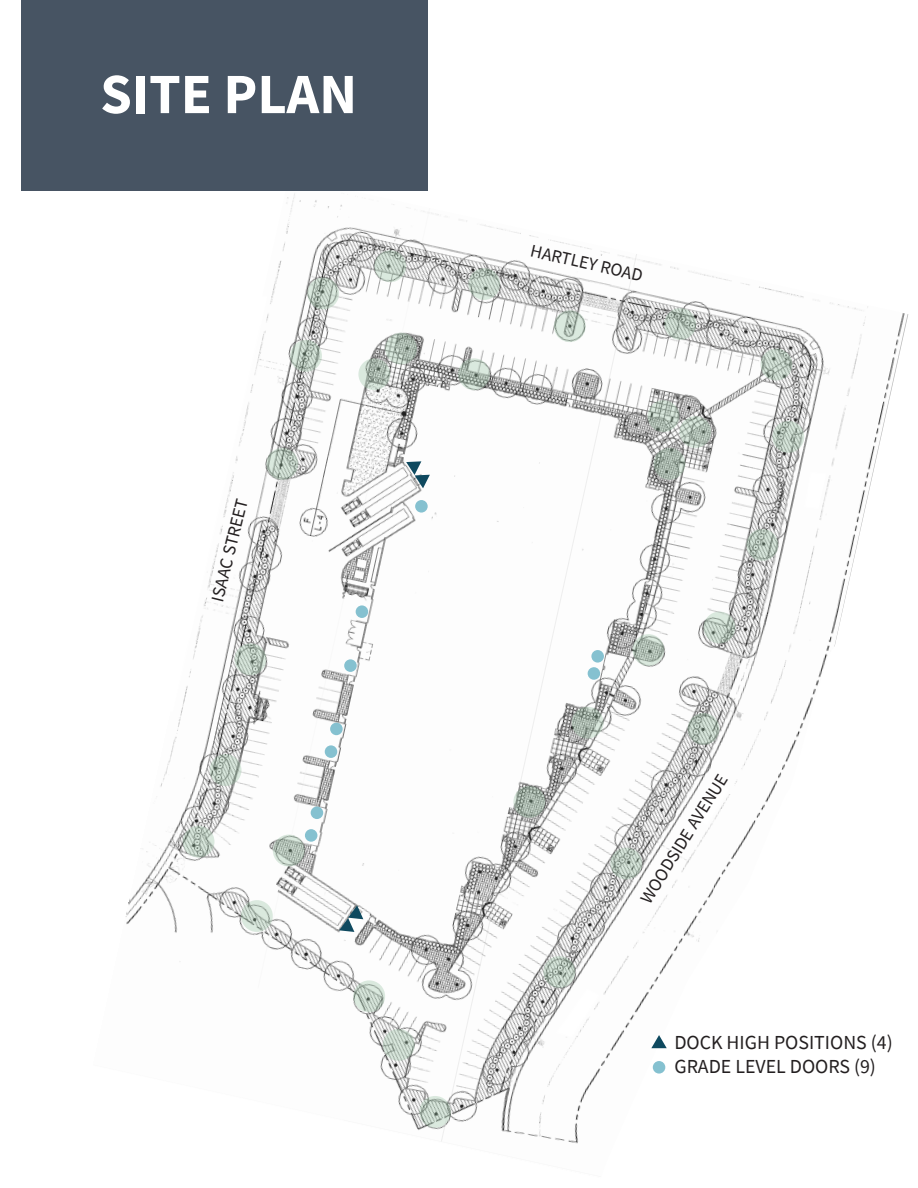
<style>
.page{position:relative;width:918px;height:1188px;background:#fff}
.page>*{position:absolute;margin:0;border:0;box-sizing:border-box;transform-origin:0 0}
.t1{font:700 57px "Source Sans Pro";color:#fff}
.t2{font:19.8px "Source Sans Pro";color:#231f20}
.t3{font:18px "Source Sans Pro";color:#231f20}
</style>
<div class="page">
<img style="left:125px;top:193px;width:783px;height:951px">
<svg style="left:581px;top:630px;width:327px;height:514px"></svg>
<svg style="left:266px;top:448px;width:32px;height:32px"></svg>
<svg style="left:234px;top:643px;width:32px;height:32px"></svg>
<svg style="left:210px;top:754px;width:32px;height:32px"></svg>
<svg style="left:183px;top:826px;width:32px;height:32px"></svg>
<svg style="left:241px;top:900px;width:32px;height:32px"></svg>
<svg style="left:572px;top:707px;width:32px;height:32px"></svg>
<svg style="left:688px;top:713px;width:31px;height:32px"></svg>
<svg style="left:704px;top:612px;width:31px;height:31px"></svg>
<svg style="left:772px;top:421px;width:32px;height:32px"></svg>
<svg style="left:664px;top:308px;width:32px;height:32px"></svg>
<svg style="left:307px;top:278px;width:32px;height:31px"></svg>
<svg style="left:468px;top:268px;width:32px;height:32px"></svg>
<svg style="left:383px;top:1029px;width:32px;height:32px"></svg>
<svg style="left:273px;top:835px;width:32px;height:31px"></svg>
<svg style="left:353px;top:980px;width:32px;height:32px"></svg>
<svg style="left:543px;top:956px;width:32px;height:32px"></svg>
<svg style="left:419px;top:1096px;width:32px;height:32px"></svg>
<svg style="left:610px;top:848px;width:32px;height:31px"></svg>
<svg style="left:513px;top:786px;width:32px;height:32px"></svg>
<svg style="left:632px;top:634px;width:32px;height:32px"></svg>
<svg style="left:290px;top:340px;width:32px;height:32px"></svg>
<svg style="left:458px;top:358px;width:32px;height:32px"></svg>
<svg style="left:679px;top:416px;width:32px;height:32px"></svg>
<svg style="left:648px;top:400px;width:31px;height:32px"></svg>
<svg style="left:654px;top:448px;width:31px;height:32px"></svg>
<svg style="left:358px;top:358px;width:32px;height:32px"></svg>
<svg style="left:385px;top:333px;width:32px;height:32px"></svg>
<svg style="left:554px;top:310px;width:32px;height:32px"></svg>
<svg style="left:760px;top:349px;width:32px;height:31px"></svg>
<svg style="left:746px;top:529px;width:32px;height:32px"></svg>
<svg style="left:374px;top:250px;width:32px;height:32px"></svg>
<svg style="left:651px;top:1035px;width:16px;height:13px"></svg>
<div style="left:653px;top:1061px;width:12px;height:13px;background:#85c1d0;border-radius:50%"></div>
<svg style="left:406px;top:461px;width:24px;height:27px"></svg>
<svg style="left:339px;top:905px;width:24px;height:27px"></svg>
<div style="left:311px;top:807px;width:12px;height:12px;background:#85c1d0;border-radius:50%"></div>
<div style="left:305px;top:829px;width:12px;height:13px;background:#85c1d0;border-radius:50%"></div>
<div style="left:330px;top:723px;width:13px;height:12px;background:#85c1d0;border-radius:50%"></div>
<div style="left:325px;top:745px;width:12px;height:13px;background:#85c1d0;border-radius:50%"></div>
<div style="left:344px;top:659px;width:13px;height:13px;background:#85c1d0;border-radius:50%"></div>
<div style="left:356px;top:605px;width:12px;height:13px;background:#85c1d0;border-radius:50%"></div>
<div style="left:591px;top:650px;width:13px;height:13px;background:#85c1d0;border-radius:50%"></div>
<div style="left:587px;top:667px;width:13px;height:13px;background:#85c1d0;border-radius:50%"></div>
<div style="left:21px;top:0;width:407px;height:191px;background:#475463"></div>
<div style="left:415px;top:500px;width:13px;height:13px;background:#85c1d0;border-radius:50%"></div>
<p class="t1" style="left:100px;top:56px;width:258px">SITE PLAN</p>
<p class="t3" style="left:206px;top:598px;width:107px;rotate:-76deg">ISAAC STREET</p>
<p class="t3" style="left:534px;top:239px;width:116px;rotate:13deg">HARTLEY ROAD</p>
<p class="t3" style="left:635px;top:895px;width:150px;rotate:-58deg">WOODSIDE AVENUE</p>
<p class="t2" style="left:674px;top:1030px;width:220px">DOCK HIGH POSITIONS (4)</p>
<p class="t2" style="left:674px;top:1054px;width:203px">GRADE LEVEL DOORS (9)</p>
</div>
